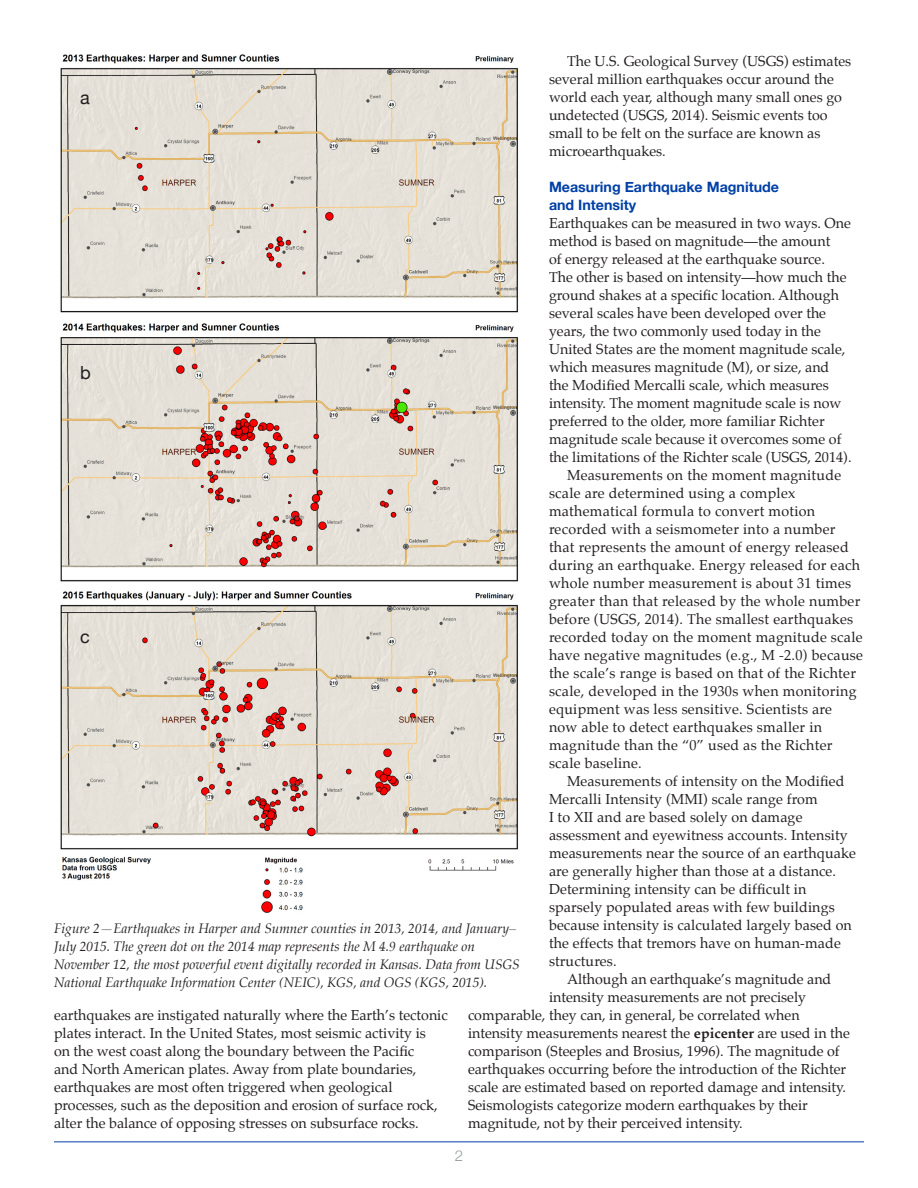
<style>
.page{position:relative;width:918px;height:1188px;background:#fff}
.page>*{position:absolute;margin:0;border:0;box-sizing:border-box;transform-origin:0 0}
.t1{font:18px "Helvetica Neue";color:#231f20}
.t2{font:300 15px "Helvetica Neue";color:#959ca1}
.PIC_Body_Copy{font:14.25px/18px "Palatino";letter-spacing:.01em;color:#231f20}
.PIC_Body_First_Graph{font:14.25px/18px "Palatino";color:#231f20}
.PIC_Header{font:700 14.25px/18px "Helvetica Neue";color:#0040a6}
.PIC_Caption{font:italic 13.5px/18px "Palatino";color:#231f20}
.s1{font-weight:700}
</style>
<div class="page">
<hr style="left:54px;top:1142px;width:810px;height:1px;background:#0040a6">
<img style="left:60px;top:54px;width:458px;height:259px">
<img style="left:60px;top:323px;width:458px;height:259px">
<img style="left:60px;top:591px;width:458px;height:322px">
<p class="PIC_Body_Copy" style="left:549px;top:52px;width:304px;text-indent:18px">The U.S. Geological Survey (USGS) estimates several million earthquakes occur around the world each year, although many small ones go undetected (USGS, 2014). Seismic events too small to be felt on the surface are known as microearthquakes.</p>
<p class="PIC_Header" style="left:549px;top:177px;width:232px">Measuring Earthquake Magnitude and Intensity</p>
<p class="PIC_Body_First_Graph" style="left:549px;top:214px;width:304px">Earthquakes can be measured in two ways. One method is based on magnitude—the amount<br>of energy released at the earthquake source.<br>The other is based on intensity—how much the ground shakes at a specific location. Although several scales have been developed over the years, the two commonly used today in the United States are the moment magnitude scale, which measures magnitude (M), or size, and the Modified Mercalli scale, which measures intensity. The moment magnitude scale is now preferred to the older, more familiar Richter magnitude scale because it overcomes some of the limitations of the Richter scale (USGS, 2014).</p>
<p class="PIC_Body_Copy" style="left:549px;top:466px;width:316px;text-indent:18px">Measurements on the moment magnitude scale are determined using a complex mathematical formula to convert motion recorded with a seismometer into a number that represents the amount of energy released during an earthquake. Energy released for each whole number measurement is about 31 times greater than that released by the whole number before (USGS, 2014). The smallest earthquakes recorded today on the moment magnitude scale have negative magnitudes (e.g., M -2.0) because the scale’s range is based on that of the Richter scale, developed in the 1930s when monitoring equipment was less sensitive. Scientists are now able to detect earthquakes smaller in magnitude than the “0” used as the Richter scale baseline.</p>
<p class="PIC_Body_Copy" style="left:549px;top:772px;width:308px;text-indent:18px">Measurements of intensity on the Modified Mercalli Intensity (MMI) scale range from<br>I to XII and are based solely on damage assessment and eyewitness accounts. Intensity measurements near the source of an earthquake are generally higher than those at a distance.<br>Determining intensity can be difficult in sparsely populated areas with few buildings because intensity is calculated largely based on the effects that tremors have on human-made structures.</p>
<p class="PIC_Body_Copy" style="left:567px;top:970px;width:266px">Although an earthquake’s magnitude and</p>
<p class="PIC_Body_Copy" style="left:549px;top:988px;width:259px">intensity measurements are not precisely</p>
<p class="PIC_Body_Copy" style="left:468px;top:1006px;width:333px">comparable, they can, in general, be correlated when</p>
<p class="PIC_Body_Copy" style="left:468px;top:1024px;width:383px">intensity measurements nearest the <span class="s1">epicenter</span> are used in the</p>
<p class="PIC_Body_Copy" style="left:468px;top:1042px;width:373px">comparison (Steeples and Brosius, 1996). The magnitude of</p>
<p class="PIC_Body_Copy" style="left:468px;top:1060px;width:380px">earthquakes occurring before the introduction of the Richter</p>
<p class="PIC_Body_Copy" style="left:468px;top:1078px;width:380px">scale are estimated based on reported damage and intensity.</p>
<p class="PIC_Body_Copy" style="left:468px;top:1096px;width:341px">Seismologists categorize modern earthquakes by their</p>
<p class="PIC_Body_Copy" style="left:468px;top:1114px;width:276px">magnitude, not by their perceived intensity.</p>
<p class="t1" style="left:80px;top:86px;width:11px">a</p>
<p class="t1" style="left:80px;top:362px;width:12px">b</p>
<p class="t1" style="left:80px;top:626px;width:11px">c</p>
<p class="PIC_Caption" style="left:54px;top:919px;width:467px">Figure 2—Earthquakes in Harper and Sumner counties in 2013, 2014, and January– July 2015. The green dot on the 2014 map represents the M 4.9 earthquake on November 12, the most powerful event digitally recorded in Kansas. Data from USGS National Earthquake Information Center (NEIC), KGS, and OGS (KGS, 2015).</p>
<p class="PIC_Body_First_Graph" style="left:54px;top:1006px;width:395px">earthquakes are instigated naturally where the Earth’s tectonic plates interact. In the United States, most seismic activity is<br>on the west coast along the boundary between the Pacific<br>and North American plates. Away from plate boundaries, earthquakes are most often triggered when geological processes, such as the deposition and erosion of surface rock, alter the balance of opposing stresses on subsurface rocks.</p>
<p class="t2" style="left:455px;top:1146px;width:10px">2</p>
</div>
